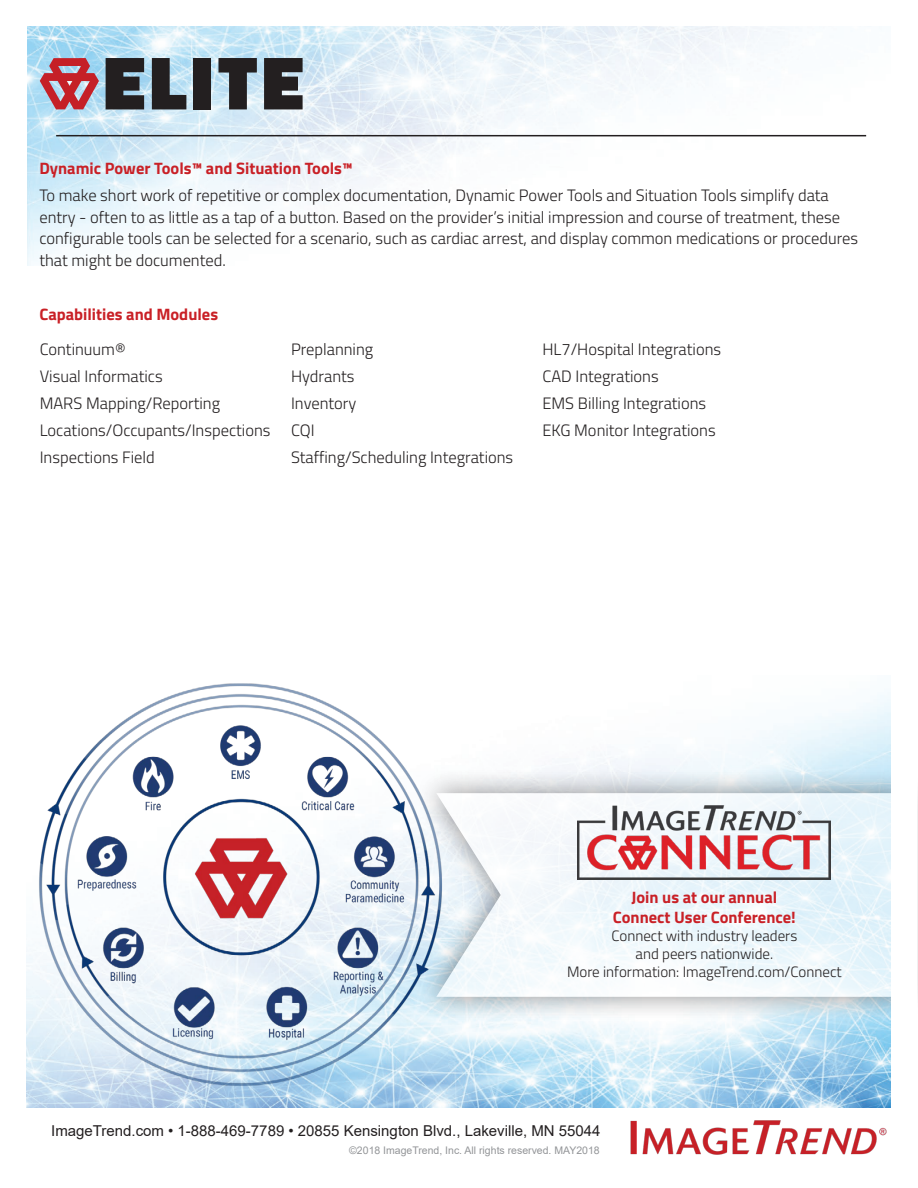
<style>
.page{position:relative;width:918px;height:1188px;background:#fff}
.page>*{position:absolute;margin:0;border:0;box-sizing:border-box;transform-origin:0 0}
.Body_Copy{font:300 16.5px/21.6px "Titillium Web";color:#231f20}
.Body_Copy-2{font:700 16.5px "Titillium Web";color:#c92026}
.t1{font:300 15px "Titillium Web";color:#231f20}
.t2{font:15px "Arial";color:#231f20}
.t3{font:10.5px "Arial";color:#939598}
</style>
<div class="page">
<img style="left:630px;top:1120px;width:257px;height:35px">
<img style="left:27px;top:27px;width:840px;height:239px">
<img style="left:27px;top:692px;width:864px;height:415px">
<hr style="left:56px;top:135px;width:810px;height:1px;background:#231f20">
<svg style="left:40px;top:58px;width:59px;height:51px;background:#bb707e"></svg>
<svg style="left:106px;top:58px;width:38px;height:51px;background:#34363a"></svg>
<svg style="left:152px;top:58px;width:34px;height:51px;background:#586269"></svg>
<div style="left:194px;top:58px;width:17px;height:51px;background:#231f20"></div>
<svg style="left:218px;top:58px;width:39px;height:51px;background:#666d74"></svg>
<svg style="left:264px;top:58px;width:39px;height:51px;background:#3c3b3d"></svg>
<div style="left:415px;top:768px;width:503px;height:254px;background:#231f20;opacity:.75"></div>
<svg style="left:454px;top:793px;width:438px;height:204px;fill:#f1f8fc"></svg>
<img style="left:578px;top:805px;width:252px;height:75px">
<div style="left:892px;top:755px;width:25px;height:288px;background:#fff"></div>
<img style="left:26px;top:683px;width:428px;height:409px">
<p class="Body_Copy-2" style="left:39px;top:156px;width:315px">Dynamic Power Tools™ and Situation Tools™</p>
<p class="Body_Copy" style="left:39px;top:184px;width:820px">To make short work of repetitive or complex documentation, Dynamic Power Tools and Situation Tools simplify data entry - often to as little as a tap of a button. Based on the provider’s initial impression and course of treatment, these configurable tools can be selected for a scenario, such as cardiac arrest, and display common medications or procedures that might be documented.</p>
<p class="Body_Copy-2" style="left:39px;top:301px;width:180px">Capabilities and Modules</p>
<p class="Body_Copy" style="left:40px;top:337px;width:87px">Continuum®</p>
<p class="Body_Copy" style="left:40px;top:364px;width:124px">Visual Informatics</p>
<p class="Body_Copy" style="left:40px;top:391px;width:182px">MARS Mapping/Reporting</p>
<p class="Body_Copy" style="left:40px;top:418px;width:232px">Locations/Occupants/Inspections</p>
<p class="Body_Copy" style="left:40px;top:445px;width:117px">Inspections Field</p>
<p class="Body_Copy" style="left:291px;top:337px;width:84px">Preplanning</p>
<p class="Body_Copy" style="left:291px;top:364px;width:65px">Hydrants</p>
<p class="Body_Copy" style="left:291px;top:391px;width:67px">Inventory</p>
<p class="Body_Copy" style="left:291px;top:418px;width:25px">CQI</p>
<p class="Body_Copy" style="left:291px;top:445px;width:224px">Staffing/Scheduling Integrations</p>
<p class="Body_Copy" style="left:542px;top:337px;width:180px">HL7/Hospital Integrations</p>
<p class="Body_Copy" style="left:542px;top:364px;width:118px">CAD Integrations</p>
<p class="Body_Copy" style="left:542px;top:391px;width:165px">EMS Billing Integrations</p>
<p class="Body_Copy" style="left:542px;top:418px;width:175px">EKG Monitor Integrations</p>
<p class="Body_Copy-2" style="left:632px;top:885px;width:147px">Join us at our annual</p>
<p class="Body_Copy-2" style="left:613px;top:904px;width:184px">Connect User Conference!</p>
<p class="t1" style="left:611px;top:925px;width:187px">Connect with industry leaders</p>
<p class="t1" style="left:636px;top:943px;width:139px">and peers nationwide.</p>
<p class="t1" style="left:567px;top:961px;width:276px">More information: ImageTrend.com/Connect</p>
<p class="t2" style="left:51px;top:1120px;width:551px">ImageTrend.com • 1-888-469-7789 • 20855 Kensington Blvd., Lakeville, MN 55044</p>
<p class="t3" style="left:349px;top:1143px;width:252px">©2018 ImageTrend, Inc. All rights reserved. MAY2018</p>
</div>
